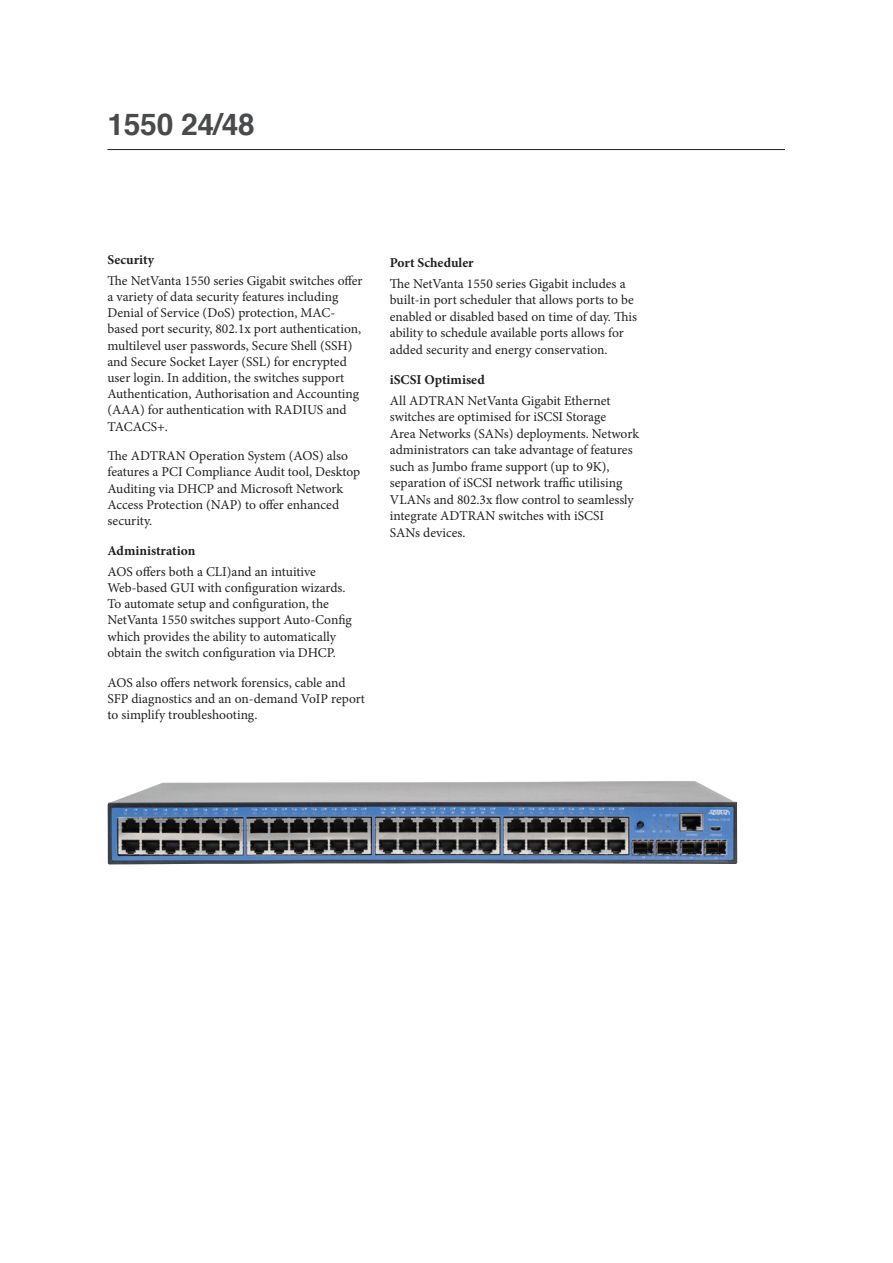
<style>
.page{position:relative;width:893px;height:1263px;background:#fff}
.page>*{position:absolute;margin:0;border:0;box-sizing:border-box;transform-origin:0 0}
.t1{font:700 30px "Helvetica";letter-spacing:-.01em;color:#494a4b}
.t2{font:13.5px/16.2px "Minion Pro";color:#231f20}
.t3{font:700 13.5px "Minion Pro";color:#231f20}
</style>
<div class="page">
<hr style="left:107px;top:149px;width:678px;height:1px;background:#231f20">
<img style="left:107px;top:781px;width:630px;height:84px">
<h1 class="t1" style="left:108px;top:101px;width:149px">1550 24/48</h1>
<p class="t3" style="left:107px;top:250px;width:48px">Security</p>
<p class="t2" style="left:107px;top:272px;width:257px">The NetVanta 1550 series Gigabit switches offer a variety of data security features including Denial of Service (DoS) protection, MAC&shy;based port security, 802.1x port authentication, multilevel user passwords, Secure Shell (SSH) and Secure Socket Layer (SSL) for encrypted user login. In addition, the switches support Authentication, Authorisation and Accounting (AAA) for authentication with RADIUS and TACACS+.</p>
<p class="t2" style="left:107px;top:448px;width:254px">The ADTRAN Operation System (AOS) also features a PCI Compliance Audit tool, Desktop Auditing via DHCP and Microsoft Network Access Protection (NAP) to offer enhanced security.</p>
<p class="t3" style="left:107px;top:541px;width:89px">Administration</p>
<p class="t2" style="left:107px;top:563px;width:246px">AOS offers both a CLI)and an intuitive Web-based GUI with configuration wizards.<br>To automate setup and configuration, the NetVanta 1550 switches support Auto-Config which provides the ability to automatically obtain the switch configuration via DHCP.</p>
<p class="t2" style="left:107px;top:674px;width:259px">AOS also offers network forensics, cable and<br>SFP diagnostics and an on-demand VoIP report to simplify troubleshooting.</p>
<p class="t3" style="left:390px;top:253px;width:85px">Port Scheduler</p>
<p class="t2" style="left:390px;top:275px;width:249px">The NetVanta 1550 series Gigabit includes a built-in port scheduler that allows ports to be enabled or disabled based on time of day. This ability to schedule available ports allows for added security and energy conservation.</p>
<p class="t3" style="left:390px;top:370px;width:96px">iSCSI Optimised</p>
<p class="t2" style="left:390px;top:392px;width:251px">All ADTRAN NetVanta Gigabit Ethernet switches are optimised for iSCSI Storage<br>Area Networks (SANs) deployments. Network administrators can take advantage of features such as Jumbo frame support (up to 9K), separation of iSCSI network traffic utilising VLANs and 802.3x flow control to seamlessly integrate ADTRAN switches with iSCSI<br>SANs devices.</p>
</div>
